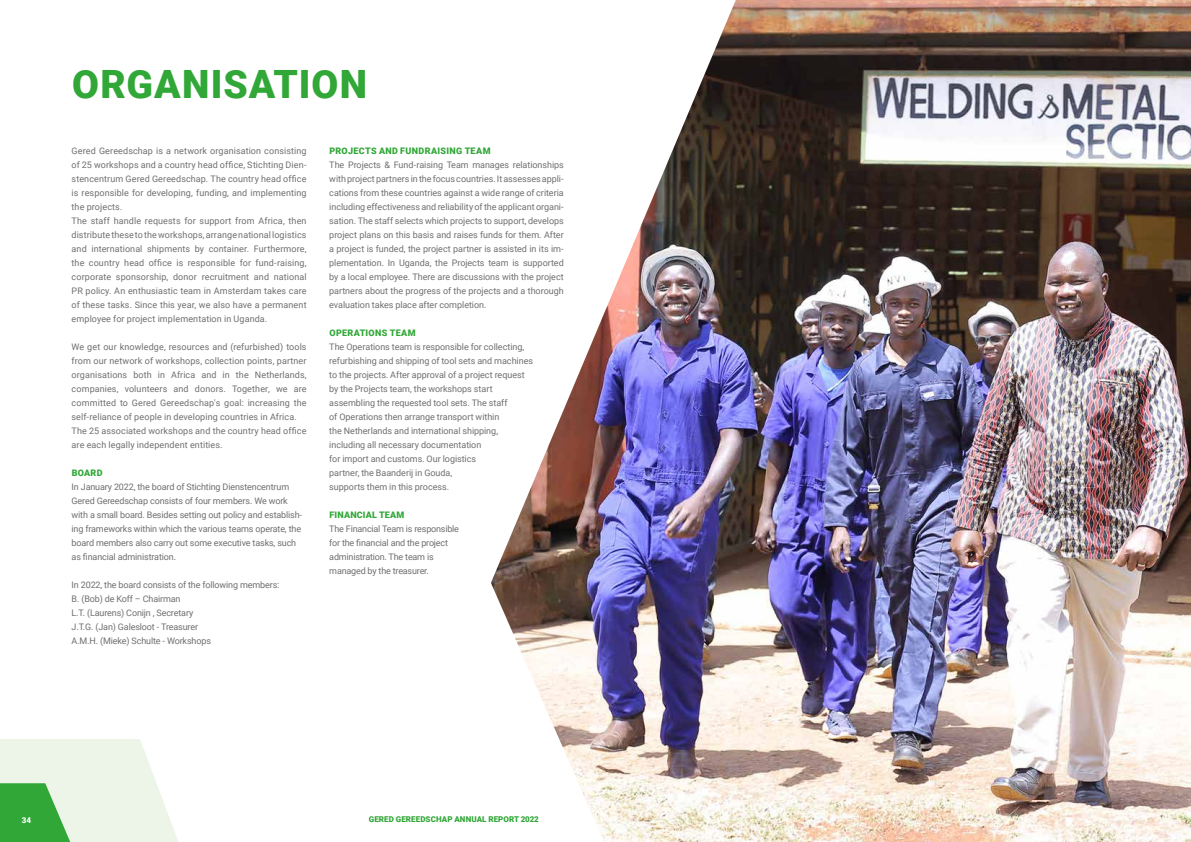
<style>
.page{position:relative;width:1191px;height:842px;background:#fff}
.page>*{position:absolute;margin:0;border:0;box-sizing:border-box;transform-origin:0 0}
.t1{font:900 39px "Roboto";letter-spacing:.025em;color:#30a736}
.t2{font:9px/14px "Roboto";color:#706f6f}
.t3{font:9px/14px "Roboto";letter-spacing:-.02em;color:#706f6f}
.t4{font:900 9px "Roboto";letter-spacing:.035em;color:#30a736}
.t5{font:900 8px "Roboto";letter-spacing:.01em;color:#30a736}
.t6{font:900 8px "Roboto";color:#fff}
</style>
<div class="page">
<img style="left:491px;top:0;width:700px;height:842px">
<svg style="left:0;top:739px;width:178px;height:103px;background:#cbe7c9"></svg>
<h1 class="t1" style="left:72px;top:57px;width:296px">ORGANISATION</h1>
<p class="t2" style="left:72px;top:143px;width:236px">Gered Gereedschap is a network organisation consisting of 25 workshops and a country head office, Stichting Dien&shy;stencentrum Gered Gereedschap. The country head office is responsible for developing, funding, and implementing the projects.<br>The staff handle requests for support from Africa, then distribute these to the workshops, arrange national logistics and international shipments by container. Furthermore, the country head office is responsible for fund-raising, corporate sponsorship, donor recruitment and national PR policy. An enthusiastic team in Amsterdam takes care of these tasks. Since this year, we also have a permanent employee for project implementation in Uganda.</p>
<p class="t2" style="left:72px;top:340px;width:236px">We get our knowledge, resources and (refurbished) tools from our network of workshops, collection points, partner organisations both in Africa and in the Netherlands, companies, volunteers and donors. Together, we are committed to Gered Gereedschap's goal: increasing the self-reliance of people in developing countries in Africa.<br>The 25 associated workshops and the country head office are each legally independent entities.</p>
<p class="t4" style="left:72px;top:467px;width:32px">BOARD</p>
<p class="t2" style="left:72px;top:480px;width:232px">In January 2022, the board of Stichting Dienstencentrum Gered Gereedschap consists of four members. We work with a small board. Besides setting out policy and establish&shy;ing frameworks within which the various teams operate, the board members also carry out some executive tasks, such as financial administration.</p>
<p class="t2" style="left:72px;top:578px;width:209px">In 2022, the board consists of the following members:<br>B. (Bob) de Koff – Chairman<br>L.T. (Laurens) Conijn , Secretary<br>J.T.G. (Jan) Galesloot - Treasurer<br>A.M.H. (Mieke) Schulte - Workshops</p>
<p class="t4" style="left:329px;top:145px;width:163px">PROJECTS AND FUNDRAISING TEAM</p>
<p class="t2" style="left:329px;top:158px;width:236px;text-align:justify">The Projects &amp; Fund-raising Team manages relationships with project partners in the focus countries. It assesses appli&shy;cations from these countries against a wide range of criteria including effectiveness and reliability of the applicant organi&shy;sation. The staff selects which projects to support, develops project plans on this basis and raises funds for them. After a project is funded, the project partner is assisted in its im&shy;plementation. In Uganda, the Projects team is supported by a local employee. There are discussions with the project partners about the progress of the projects and a thorough evaluation takes place after completion.</p>
<p class="t4" style="left:329px;top:327px;width:88px">OPERATIONS TEAM</p>
<p class="t2" style="left:329px;top:340px;width:205px">The Operations team is responsible for collecting, refurbishing and shipping of tool sets and machines to the projects. After approval of a project request by the Projects team, the workshops start assembling the requested tool sets. The staff<br>of Operations then arrange transport within<br>the Netherlands and international shipping, including all necessary documentation<br>for import and customs. Our logistics<br>partner, the Baanderij in Gouda,<br>supports them in this process.</p>
<p class="t4" style="left:329px;top:509px;width:76px">FINANCIAL TEAM</p>
<p class="t3" style="left:329px;top:522px;width:131px">The Financial Team is responsible for the financial and the project administration. The team is managed by the treasurer.</p>
<p class="t6" style="left:22px;top:815px;width:11px">34</p>
<p class="t5" style="left:369px;top:814px;width:171px">GERED GEREEDSCHAP ANNUAL REPORT 2022</p>
<p class="t6" style="left:1162px;top:810px;width:11px">35</p>
</div>
